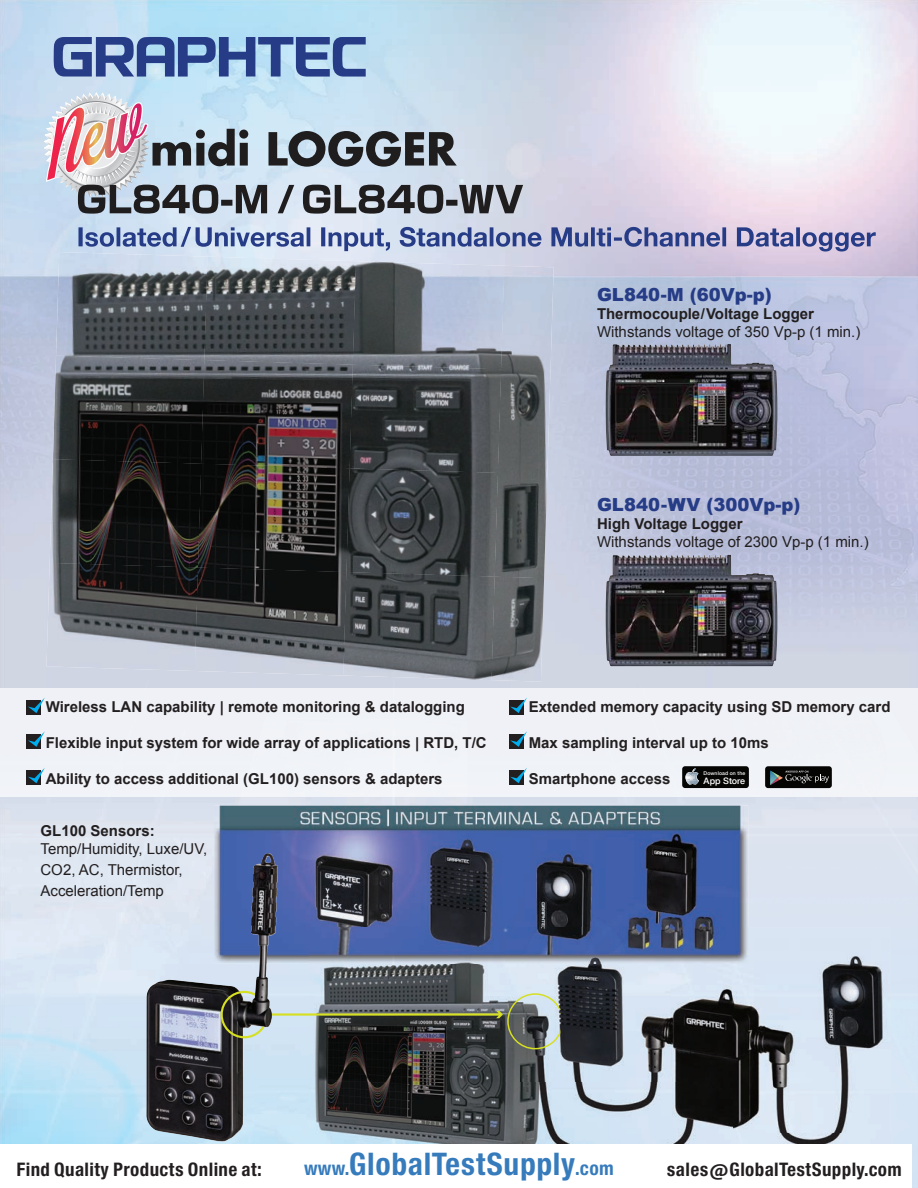
<style>
.page{position:relative;width:918px;height:1188px;background:#fff}
.page>*{position:absolute;margin:0;border:0;box-sizing:border-box;transform-origin:0 0}
.t1{font:29.7px "Europa Gro Nr 2 SBOP Bol Con";letter-spacing:.02em;color:#367bbc}
.t2{font:900 18px "Arial";color:#263c86}
.t3{font:17.85px "Europa Gro Nr 2 SBOP Bol Con";letter-spacing:.02em;color:#231f20}
.t4{font:700 15px "Arial";color:#231f20}
.t5{font:15px/21px "Arial";color:#231f20}
.t6{font:500 9px "Helvetica Neue";color:#fff}
.t7{font:500 5.1px "Helvetica Neue";letter-spacing:.02em;color:#fff}
.s1{font-size:18.3px}
</style>
<div class="page">
<img style="left:714px;top:0;width:204px;height:689px">
<img style="left:510px;top:309px;width:205px;height:380px">
<div style="left:0;top:689px;width:918px;height:108px;background:#eff2f6"></div>
<img style="left:214px;top:806px;width:534px;height:157px">
<svg style="left:78px;top:227px;width:798px;height:25px;background:#9fa7ca"></svg>
<svg style="left:54px;top:37px;width:312px;height:40px;background:#6884b6"></svg>
<div style="left:26px;top:700px;width:15px;height:15px;background:#231f20"></div>
<div style="left:26px;top:734px;width:15px;height:14px;background:#231f20"></div>
<div style="left:509px;top:700px;width:14px;height:15px;background:#231f20"></div>
<div style="left:509px;top:734px;width:14px;height:14px;background:#231f20"></div>
<div style="left:26px;top:770px;width:15px;height:14px;background:#231f20"></div>
<div style="left:509px;top:770px;width:14px;height:14px;background:#231f20"></div>
<img style="left:56px;top:252px;width:152px;height:103px">
<img style="left:204px;top:257px;width:152px;height:103px">
<img style="left:353px;top:261px;width:151px;height:104px">
<img style="left:495px;top:266px;width:59px;height:312px">
<img style="left:53px;top:355px;width:152px;height:104px">
<img style="left:201px;top:360px;width:152px;height:104px">
<img style="left:349px;top:365px;width:152px;height:108px">
<img style="left:50px;top:459px;width:151px;height:104px">
<img style="left:198px;top:464px;width:152px;height:103px">
<img style="left:346px;top:468px;width:152px;height:108px">
<img style="left:46px;top:563px;width:152px;height:108px">
<img style="left:195px;top:567px;width:152px;height:109px">
<img style="left:343px;top:572px;width:152px;height:108px">
<img style="left:491px;top:576px;width:53px;height:106px">
<img style="left:661px;top:344px;width:67px;height:9px">
<img style="left:661px;top:555px;width:67px;height:8px">
<div style="left:765px;top:766px;width:67px;height:22px;background:#050504;border-radius:3px"></div>
<svg style="left:770px;top:771px;width:59px;height:14px"></svg>
<div style="left:682px;top:766px;width:67px;height:22px;background:#050504;border-radius:3px"></div>
<svg style="left:685px;top:768px;width:14px;height:17px"></svg>
<img style="left:310px;top:963px;width:422px;height:181px">
<img style="left:732px;top:928px;width:158px;height:216px">
<img style="left:310px;top:928px;width:438px;height:35px">
<img style="left:146px;top:854px;width:127px;height:288px">
<svg style="left:221px;top:991px;width:342px;height:58px;background:#696f6b"></svg>
<svg style="left:44px;top:92px;width:479px;height:122px;background:#adb3be"></svg>
<svg style="left:28px;top:698px;width:17px;height:15px"></svg>
<svg style="left:28px;top:731px;width:17px;height:16px"></svg>
<svg style="left:28px;top:768px;width:17px;height:15px"></svg>
<svg style="left:510px;top:698px;width:17px;height:15px"></svg>
<svg style="left:510px;top:731px;width:17px;height:16px"></svg>
<svg style="left:510px;top:768px;width:17px;height:15px"></svg>
<p class="t2" style="left:597px;top:281px;width:176px">GL840-M (60Vp-p)</p>
<p class="t4" style="left:597px;top:303px;width:219px">Thermocouple/Voltage Logger</p>
<p class="t5" style="left:597px;top:321px;width:265px">Withstands voltage of 350 Vp-p (1 min.)</p>
<p class="t2" style="left:597px;top:491px;width:205px">GL840-WV (300Vp-p)</p>
<p class="t4" style="left:597px;top:513px;width:147px">High Voltage Logger</p>
<p class="t5" style="left:597px;top:531px;width:273px">Withstands voltage of 2300 Vp-p (1 min.)</p>
<p class="t4" style="left:46px;top:696px;width:421px">Wireless LAN capability | remote monitoring &amp; datalogging</p>
<p class="t4" style="left:46px;top:732px;width:442px">Flexible input system for wide array of applications | RTD, T/C</p>
<p class="t4" style="left:46px;top:768px;width:398px">Ability to access additional (GL100) sensors &amp; adapters</p>
<p class="t4" style="left:40px;top:821px;width:116px">GL100 Sensors:</p>
<p class="t5" style="left:40px;top:839px;width:168px">Temp/Humidity, Luxe/UV,<br>CO2, AC, Thermistor,<br>Acceleration/Temp</p>
<p class="t4" style="left:529px;top:696px;width:363px">Extended memory capacity using SD memory card</p>
<p class="t4" style="left:529px;top:732px;width:242px">Max sampling interval up to 10ms</p>
<p class="t4" style="left:529px;top:768px;width:143px">Smartphone access</p>
<p class="t7" style="left:704px;top:770px;width:43px">Download on the</p>
<p class="t6" style="left:704px;top:773px;width:43px">App Store</p>
<p class="t3" style="left:16px;top:1159px;width:247px">Find Quality Products Online at:</p>
<h1 class="t1" style="left:304px;top:1147px;width:311px"><span class="s1">www.</span>GlobalTestSupply<span class="s1">.com</span></h1>
<p class="t3" style="left:667px;top:1159px;width:236px">sales@GlobalTestSupply.com</p>
</div>
